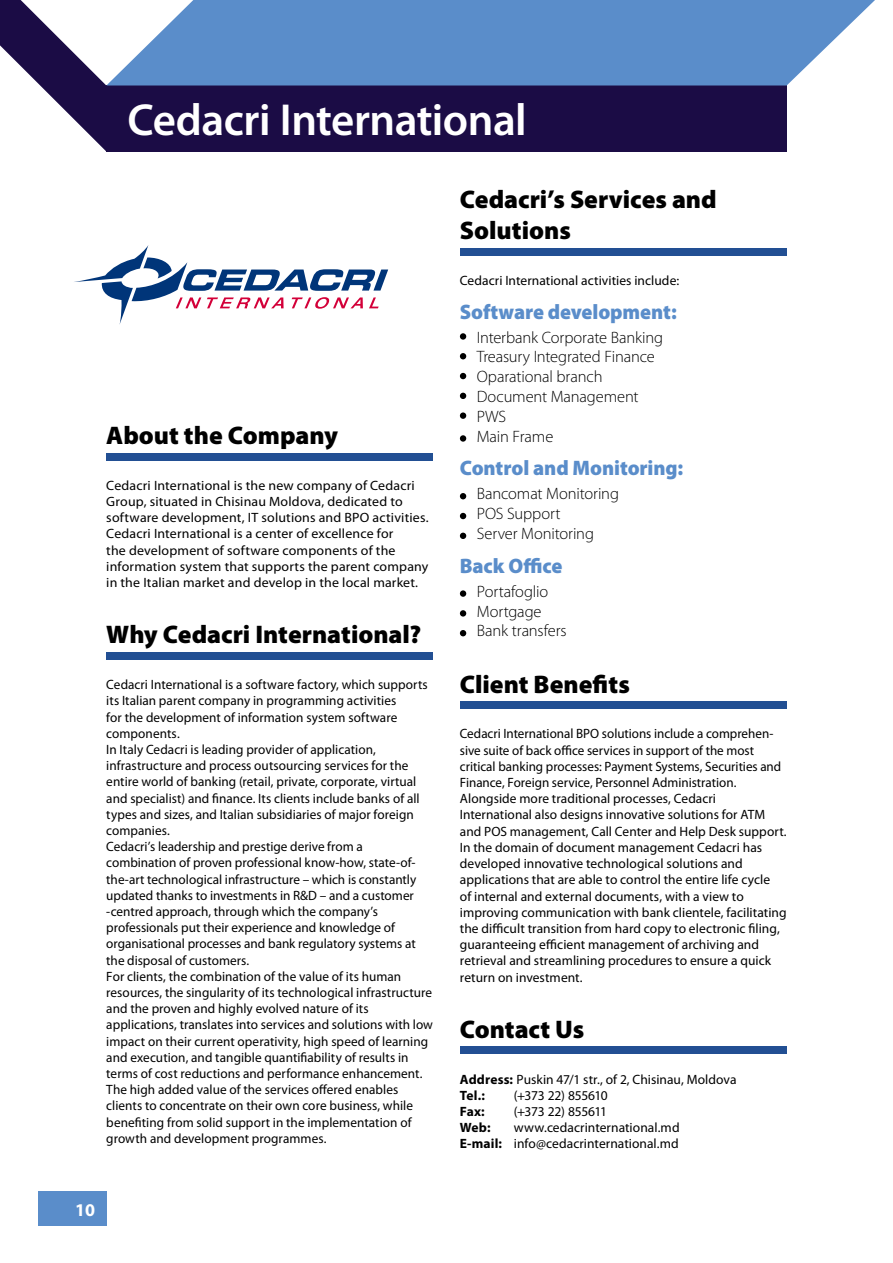
<style>
.page{position:relative;width:893px;height:1263px;background:#fff}
.page>*{position:absolute;margin:0;border:0;box-sizing:border-box;transform-origin:0 0}
.t1{font:600 45px "Myriad Pro";letter-spacing:-.015em;color:#fff}
.t2{font:900 25.5px/30.6px "Myriad Pro";color:#000}
.t3{font:900 21px "Myriad Pro";letter-spacing:-.005em;color:#5a8dca}
.t4{font:700 18px "Myriad Pro";color:#fff}
.t5{font:300 16.5px/19.8px "Myriad Pro";letter-spacing:-.01em;color:#000}
.t6{font:13.5px/16.2px "Myriad Pro";letter-spacing:.005em;color:#000}
.t7{font:13.5px "Myriad Pro";letter-spacing:-.02em;color:#000}
.t8{font:700 13.5px "Myriad Pro";color:#000}
.s1{font-weight:700}
</style>
<div class="page">
<div style="left:106px;top:86px;width:681px;height:66px;background:#1b0c45"></div>
<svg style="left:106px;top:0;width:769px;height:86px;background:#6e9acf"></svg>
<svg style="left:0;top:0;width:106px;height:151px"></svg>
<div style="left:38px;top:1192px;width:68px;height:34px;background:#5a8dca"></div>
<div style="left:460px;top:333px;width:6px;height:7px;background:#000;border-radius:50%"></div>
<svg style="left:460px;top:353px;width:6px;height:6px"></svg>
<svg style="left:460px;top:373px;width:6px;height:6px"></svg>
<svg style="left:460px;top:393px;width:6px;height:6px"></svg>
<div style="left:460px;top:412px;width:6px;height:7px;background:#000;border-radius:50%"></div>
<div style="left:460px;top:435px;width:6px;height:7px;background:#000;border-radius:50%"></div>
<svg style="left:460px;top:493px;width:6px;height:6px"></svg>
<svg style="left:460px;top:513px;width:6px;height:6px"></svg>
<svg style="left:460px;top:533px;width:6px;height:6px"></svg>
<div style="left:460px;top:590px;width:6px;height:7px;background:#000;border-radius:50%"></div>
<div style="left:460px;top:610px;width:6px;height:7px;background:#000;border-radius:50%"></div>
<svg style="left:460px;top:630px;width:6px;height:6px"></svg>
<div style="left:460px;top:701px;width:327px;height:8px;background:#224f93"></div>
<div style="left:460px;top:1046px;width:327px;height:8px;background:#224f93"></div>
<div style="left:460px;top:248px;width:327px;height:8px;background:#224f93"></div>
<div style="left:106px;top:453px;width:327px;height:8px;background:#224f93"></div>
<div style="left:106px;top:652px;width:327px;height:8px;background:#224f93"></div>
<svg style="left:74px;top:245px;width:314px;height:80px"></svg>
<h1 class="t1" style="left:128px;top:91px;width:401px">Cedacri International</h1>
<h2 class="t2" style="left:106px;top:419px;width:233px">About the Company</h2>
<p class="t6" style="left:106px;top:477px;width:324px">Cedacri International is the new company of Cedacri Group, situated in Chisinau Moldova, dedicated to software development, IT solutions and BPO activities.<br>Cedacri International is a center of excellence for<br>the development of software components of the information system that supports the parent company in the Italian market and develop in the local market.</p>
<h2 class="t2" style="left:106px;top:618px;width:316px">Why Cedacri International?</h2>
<p class="t6" style="left:106px;top:676px;width:328px">Cedacri International is a software factory, which supports its Italian parent company in programming activities<br>for the development of information system software components.<br>In Italy Cedacri is leading provider of application, infrastructure and process outsourcing services for the entire world of banking (retail, private, corporate, virtual and specialist) and finance. Its clients include banks of all types and sizes, and Italian subsidiaries of major foreign companies.<br>Cedacri’s leadership and prestige derive from a combination of proven professional know-how, state-of&shy;the-art technological infrastructure – which is constantly updated thanks to investments in R&amp;D – and a customer -centred approach, through which the company’s professionals put their experience and knowledge of organisational processes and bank regulatory systems at the disposal of customers.<br>For clients, the combination of the value of its human resources, the singularity of its technological infrastructure and the proven and highly evolved nature of its applications, translates into services and solutions with low impact on their current operativity, high speed of learning and execution, and tangible quantifiability of results in terms of cost reductions and performance enhancement.<br>The high added value of the services offered enables clients to concentrate on their own core business, while benefiting from solid support in the implementation of growth and development programmes.</p>
<h3 class="t4" style="left:75px;top:1198px;width:21px">10</h3>
<h2 class="t2" style="left:460px;top:183px;width:258px">Cedacri’s Services and<br>Solutions</h2>
<p class="t6" style="left:460px;top:272px;width:221px">Cedacri International activities include:</p>
<h3 class="t3" style="left:460px;top:297px;width:218px">Software development:</h3>
<p class="t5" style="left:477px;top:327px;width:188px">Interbank Corporate Banking<br>Treasury Integrated Finance<br>Oparational branch<br>Document Management<br>PWS<br>Main Frame</p>
<h3 class="t3" style="left:460px;top:454px;width:225px">Control and Monitoring:</h3>
<p class="t5" style="left:477px;top:484px;width:144px">Bancomat Monitoring<br>POS Support<br>Server Monitoring</p>
<h3 class="t3" style="left:460px;top:552px;width:104px">Back Office</h3>
<p class="t5" style="left:477px;top:581px;width:91px">Portafoglio<br>Mortgage<br>Bank transfers</p>
<h2 class="t2" style="left:460px;top:668px;width:171px">Client Benefits</h2>
<p class="t6" style="left:460px;top:726px;width:328px">Cedacri International BPO solutions include a comprehen&shy;sive suite of back office services in support of the most critical banking processes: Payment Systems, Securities and Finance, Foreign service, Personnel Administration.<br>Alongside more traditional processes, Cedacri International also designs innovative solutions for ATM and POS management, Call Center and Help Desk support.<br>In the domain of document management Cedacri has developed innovative technological solutions and applications that are able to control the entire life cycle<br>of internal and external documents, with a view to improving communication with bank clientele, facilitating the difficult transition from hard copy to electronic filing, guaranteeing efficient management of archiving and retrieval and streamlining procedures to ensure a quick return on investment.</p>
<h2 class="t2" style="left:460px;top:1013px;width:126px">Contact Us</h2>
<p class="t6" style="left:460px;top:1071px;width:278px"><span class="s1">Address:</span> Puskin 47/1 str., of 2, Chisinau, Moldova<br><span class="s1">Tel.:</span></p>
<p class="t7" style="left:514px;top:1087px;width:95px">(+373 22) 855610</p>
<p class="t8" style="left:460px;top:1103px;width:26px">Fax:</p>
<p class="t7" style="left:514px;top:1103px;width:95px">(+373 22) 855611</p>
<p class="t8" style="left:460px;top:1119px;width:32px">Web:</p>
<p class="t6" style="left:460px;top:1119px;width:221px;text-align:right">www.cedacrinternational.md<br><span class="s1">E-mail:</span> info@cedacrinternational.md</p>
</div>
